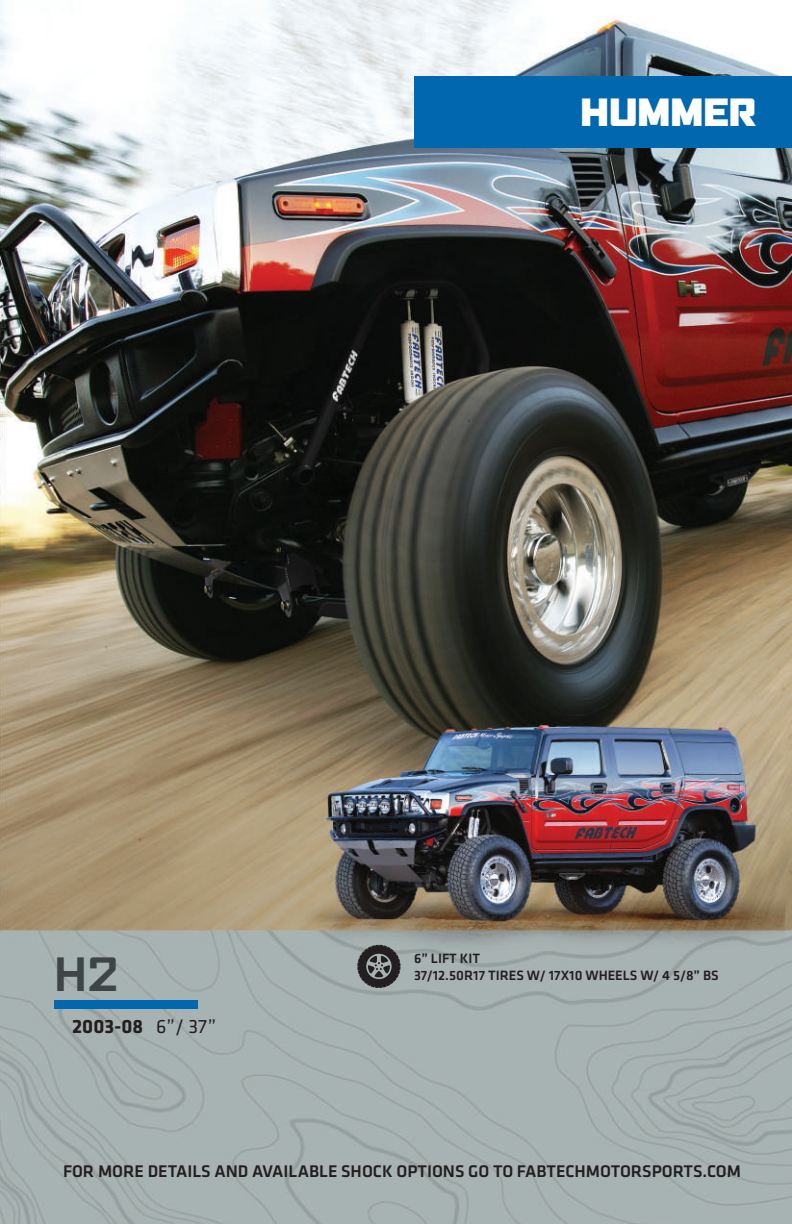
<style>
.page{position:relative;width:792px;height:1224px;background:#fff}
.page>*{position:absolute;margin:0;border:0;box-sizing:border-box;transform-origin:0 0}
.t1{font:700 expanded 44px "Agency FB";color:#3d4545}
.t2{font:900 expanded 36px "Agency FB";color:#fff}
.t3{font:700 20px "Klavika";letter-spacing:.005em;color:#231f20}
.t4{font:500 17.6px "Klavika Basic";color:#231f20}
.t5{font:500 14px/16.8px "Klavika Basic";color:#231f20}
.s1{font-weight:400}
</style>
<div class="page">
<img style="left:0;top:0;width:792px;height:1224px">
<svg style="left:357px;top:945px;width:43px;height:43px;background:#555757"></svg>
<div style="left:54px;top:1000px;width:144px;height:9px;background:#0168af"></div>
<div style="left:414px;top:76px;width:378px;height:72px;background:#0168af"></div>
<h2 class="t2" style="left:581px;top:92px;width:177px">HUMMER</h2>
<h1 class="t1" style="left:54px;top:948px;width:66px">H2</h1>
<p class="t3" style="left:72px;top:1012px;width:146px">2003-08 <span class="s1">6”/ 37”</span></p>
<p class="t5" style="left:414px;top:950px;width:306px">6” LIFT KIT<br>37/12.50R17 TIRES W/ 17X10 WHEELS W/ 4 5/8” BS</p>
<p class="t4" style="left:63px;top:1159px;width:680px">FOR MORE DETAILS AND AVAILABLE SHOCK OPTIONS GO TO FABTECHMOTORSPORTS.COM</p>
</div>
